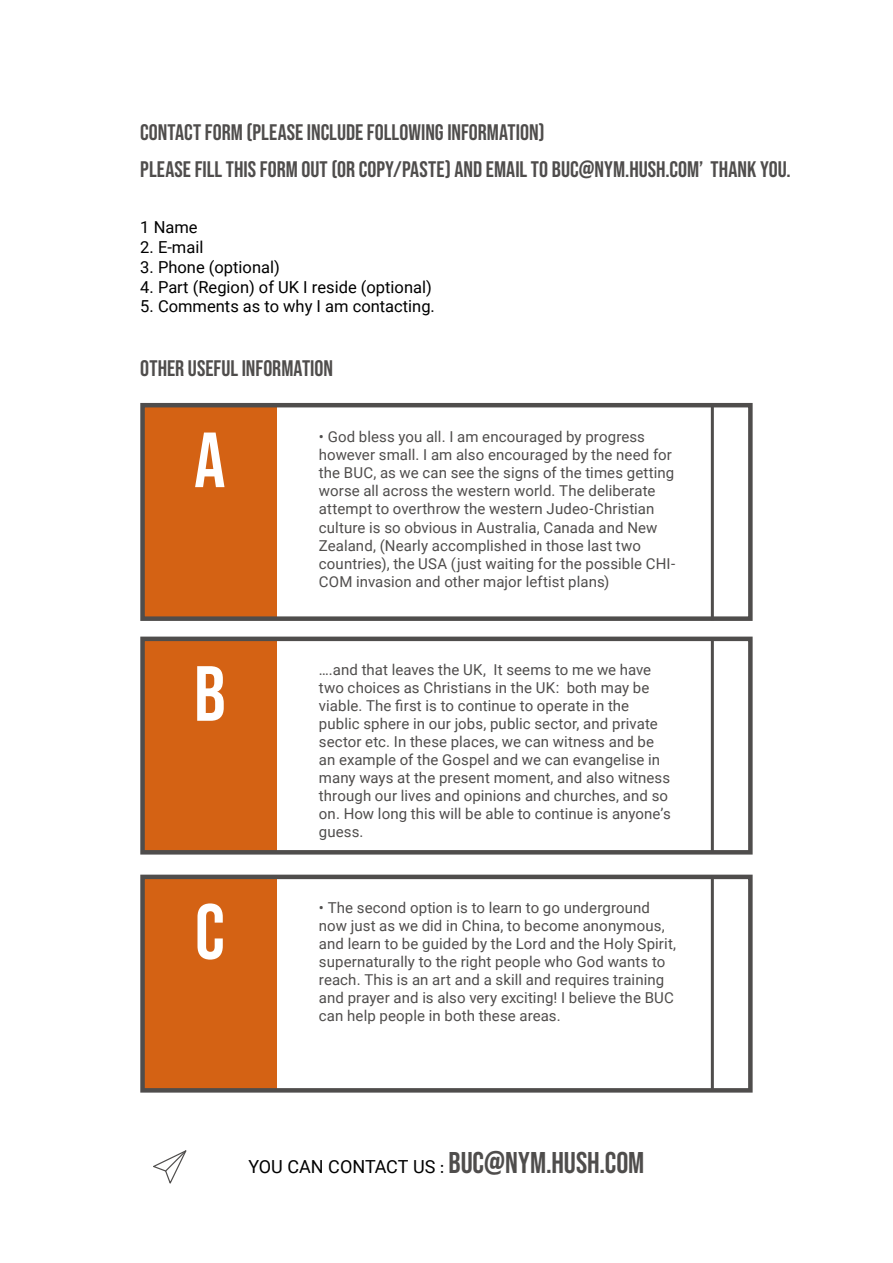
<style>
.page{position:relative;width:893px;height:1263px;background:#fff}
.page>*{position:absolute;margin:0;border:0;box-sizing:border-box;transform-origin:0 0}
.t1{font:78px "Bebas Neue";color:#fff}
.t2{font:30px "Bebas Neue";color:#4f4d4c}
.t3{font:22.5px "Bebas Neue";color:#4f4d4c}
.t4{font:16.5px "Roboto";color:#000}
.t5{font:15px/18px "Roboto";letter-spacing:.005em;color:#4f4d4c}
.s1{font-family:"Roboto";font-size:18px;color:#000}
.s2{font-family:"TITUS Cyberbit Basic";font-size:18px;color:#000}
</style>
<div class="page">
<div style="left:144px;top:405px;width:132px;height:214px;background:#d46214"></div>
<div style="left:144px;top:639px;width:132px;height:213px;background:#d46214"></div>
<div style="left:140px;top:403px;width:613px;height:218px;border:4px solid #4f4d4c"></div>
<div style="left:140px;top:637px;width:613px;height:217px;border:4px solid #4f4d4c"></div>
<hr style="left:711px;top:405px;width:3px;height:215px;background:#4f4d4c">
<hr style="left:711px;top:639px;width:3px;height:215px;background:#4f4d4c">
<svg style="left:153px;top:1150px;width:34px;height:34px"></svg>
<div style="left:144px;top:877px;width:132px;height:213px;background:#d46214"></div>
<div style="left:140px;top:875px;width:613px;height:217px;border:4px solid #4f4d4c"></div>
<hr style="left:711px;top:877px;width:3px;height:215px;background:#4f4d4c">
<h3 class="t3" style="left:140px;top:120px;width:406px">CONTACT FORM (PLEASE INCLUDE FOLLOWING INFORMATION)</h3>
<h3 class="t3" style="left:140px;top:157px;width:652px">PLEASE FILL THIS FORM OUT (OR COPY/PASTE) AND EMAIL TO BUC@NYM.HUSH.COM’ THANK YOU.</h3>
<p class="t4" style="left:140px;top:216px;width:59px">1 Name</p>
<p class="t4" style="left:140px;top:235px;width:65px">2. E-mail</p>
<p class="t4" style="left:140px;top:255px;width:141px">3. Phone (optional)</p>
<p class="t4" style="left:140px;top:275px;width:293px">4. Part (Region) of UK I reside (optional)</p>
<p class="t4" style="left:140px;top:295px;width:296px">5. Comments as to why I am contacting.</p>
<h3 class="t3" style="left:140px;top:355px;width:194px">OTHER USEFUL INFORMATION</h3>
<h1 class="t1" style="left:194px;top:416px;width:33px">A</h1>
<h1 class="t1" style="left:194px;top:650px;width:33px">B</h1>
<p class="t5" style="left:319px;top:428px;width:358px">• God bless you all. I am encouraged by progress however small. I am also encouraged by the need for the BUC, as we can see the signs of the times getting worse all across the western world. The deliberate attempt to overthrow the western Judeo-Christian culture is so obvious in Australia, Canada and New Zealand, (Nearly accomplished in those last two countries), the USA (just waiting for the possible CHI-COM invasion and other major leftist plans)</p>
<p class="t5" style="left:319px;top:660px;width:353px">….and that leaves the UK, It seems to me we have two choices as Christians in the UK: both may be viable. The first is to continue to operate in the public sphere in our jobs, public sector, and private sector etc. In these places, we can witness and be an example of the Gospel and we can evangelise in many ways at the present moment, and also witness through our lives and opinions and churches, and so on. How long this will be able to continue is anyone’s guess.</p>
<h1 class="t1" style="left:195px;top:888px;width:31px">C</h1>
<p class="t5" style="left:319px;top:898px;width:359px">• The second option is to learn to go underground now just as we did in China, to become anonymous, and learn to be guided by the Lord and the Holy Spirit, supernaturally to the right people who God wants to reach. This is an art and a skill and requires training and prayer and is also very exciting! I believe the BUC can help people in both these areas.</p>
<h2 class="t2" style="left:249px;top:1145px;width:397px"><span class="s1">YOU CAN CONTACT US</span> <span class="s2">:</span> BUC@NYM.HUSH.COM</h2>
</div>
